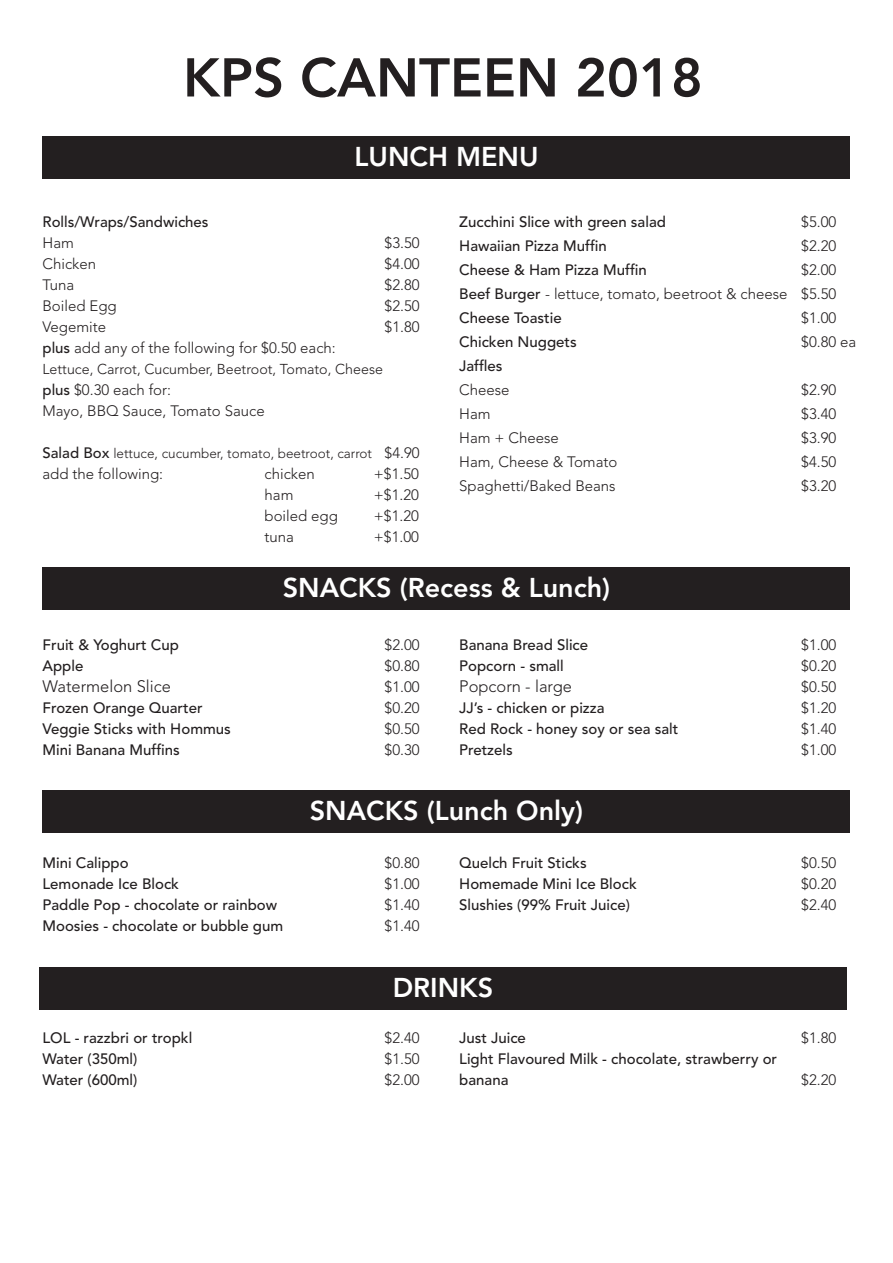
<style>
.page{position:relative;width:893px;height:1263px;background:#fff}
.page>*{position:absolute;margin:0;border:0;box-sizing:border-box;transform-origin:0 0}
.t1{font:800 54px "Avenir";color:#231f20}
.t2{font:800 27px "Avenir";color:#fff}
.t3{font:300 16.5px "Avenir";color:#231f20}
.t4{font:500 15px "Avenir";color:#231f20}
.t5{font:300 15px "Avenir";color:#231f20}
.t6{font:300 14.25px "Avenir";color:#231f20}
.t7{font:300 13.5px "Avenir";color:#231f20}
.s1{font-weight:500}
.s2{font-weight:500;font-size:15px}
.s3{font-size:15px}
</style>
<div class="page">
<div style="left:43px;top:136px;width:807px;height:43px;background:#231f20"></div>
<div style="left:43px;top:567px;width:807px;height:43px;background:#231f20"></div>
<div style="left:43px;top:790px;width:807px;height:42px;background:#231f20"></div>
<div style="left:39px;top:967px;width:808px;height:42px;background:#231f20"></div>
<p class="t1" style="left:183px;top:46px;width:521px">KPS CANTEEN 2018</p>
<p class="t2" style="left:354px;top:141px;width:185px">LUNCH MENU</p>
<p class="t4" style="left:43px;top:213px;width:168px">Rolls/Wraps/Sandwiches</p>
<p class="t5" style="left:43px;top:234px;width:33px">Ham</p>
<p class="t5" style="left:385px;top:234px;width:37px">$3.50</p>
<p class="t5" style="left:43px;top:255px;width:55px">Chicken</p>
<p class="t5" style="left:385px;top:255px;width:37px">$4.00</p>
<p class="t5" style="left:43px;top:276px;width:33px">Tuna</p>
<p class="t5" style="left:385px;top:276px;width:37px">$2.80</p>
<p class="t5" style="left:43px;top:297px;width:76px">Boiled Egg</p>
<p class="t5" style="left:385px;top:297px;width:37px">$2.50</p>
<p class="t5" style="left:43px;top:318px;width:65px">Vegemite</p>
<p class="t5" style="left:385px;top:318px;width:37px">$1.80</p>
<p class="t5" style="left:43px;top:339px;width:295px"><span class="s1">plus</span> add any of the following for $0.50 each:</p>
<p class="t6" style="left:43px;top:360px;width:342px">Lettuce, Carrot, Cucumber, Beetroot, Tomato, Cheese</p>
<p class="t5" style="left:43px;top:381px;width:130px"><span class="s1">plus</span> $0.30 each for:</p>
<p class="t5" style="left:43px;top:402px;width:224px">Mayo, BBQ Sauce, Tomato Sauce</p>
<p class="t7" style="left:43px;top:445px;width:379px"><span class="s2">Salad Box</span> lettuce, cucumber, tomato, beetroot, carrot <span class="s3">$4.90</span></p>
<p class="t5" style="left:43px;top:465px;width:122px">add the following:</p>
<p class="t5" style="left:265px;top:465px;width:52px">chicken</p>
<p class="t5" style="left:374px;top:465px;width:47px">+$1.50</p>
<p class="t5" style="left:265px;top:486px;width:30px">ham</p>
<p class="t5" style="left:374px;top:486px;width:47px">+$1.20</p>
<p class="t5" style="left:265px;top:507px;width:75px">boiled egg</p>
<p class="t5" style="left:374px;top:507px;width:47px">+$1.20</p>
<p class="t5" style="left:265px;top:528px;width:31px">tuna</p>
<p class="t5" style="left:374px;top:528px;width:47px">+$1.00</p>
<p class="t4" style="left:459px;top:213px;width:208px">Zucchini Slice with green salad</p>
<p class="t5" style="left:801px;top:213px;width:37px">$5.00</p>
<p class="t4" style="left:459px;top:237px;width:149px">Hawaiian Pizza Muffin</p>
<p class="t5" style="left:801px;top:237px;width:37px">$2.20</p>
<p class="t4" style="left:459px;top:261px;width:189px">Cheese &amp; Ham Pizza Muffin</p>
<p class="t5" style="left:801px;top:261px;width:37px">$2.00</p>
<p class="t5" style="left:459px;top:285px;width:379px"><span class="s1">Beef Burger</span> - lettuce, tomato, beetroot &amp; cheese $5.50</p>
<p class="t4" style="left:459px;top:309px;width:104px">Cheese Toastie</p>
<p class="t5" style="left:801px;top:309px;width:37px">$1.00</p>
<p class="t4" style="left:459px;top:333px;width:119px">Chicken Nuggets</p>
<p class="t5" style="left:801px;top:333px;width:57px">$0.80 ea</p>
<p class="t4" style="left:459px;top:357px;width:45px">Jaffles</p>
<p class="t5" style="left:459px;top:381px;width:52px">Cheese</p>
<p class="t5" style="left:801px;top:381px;width:37px">$2.90</p>
<p class="t5" style="left:459px;top:405px;width:33px">Ham</p>
<p class="t5" style="left:801px;top:405px;width:37px">$3.40</p>
<p class="t5" style="left:459px;top:429px;width:101px">Ham + Cheese</p>
<p class="t5" style="left:801px;top:429px;width:37px">$3.90</p>
<p class="t5" style="left:459px;top:453px;width:160px">Ham, Cheese &amp; Tomato</p>
<p class="t5" style="left:801px;top:453px;width:37px">$4.50</p>
<p class="t5" style="left:459px;top:477px;width:158px">Spaghetti/Baked Beans</p>
<p class="t5" style="left:801px;top:477px;width:37px">$3.20</p>
<p class="t2" style="left:283px;top:572px;width:329px">SNACKS (Recess &amp; Lunch)</p>
<p class="t4" style="left:43px;top:636px;width:138px">Fruit &amp; Yoghurt Cup</p>
<p class="t5" style="left:385px;top:636px;width:37px">$2.00</p>
<p class="t4" style="left:43px;top:657px;width:42px">Apple</p>
<p class="t5" style="left:385px;top:657px;width:37px">$0.80</p>
<p class="t3" style="left:43px;top:677px;width:130px">Watermelon Slice</p>
<p class="t5" style="left:385px;top:678px;width:37px">$1.00</p>
<p class="t4" style="left:43px;top:699px;width:162px">Frozen Orange Quarter</p>
<p class="t5" style="left:385px;top:699px;width:37px">$0.20</p>
<p class="t4" style="left:43px;top:720px;width:190px">Veggie Sticks with Hommus</p>
<p class="t5" style="left:385px;top:720px;width:37px">$0.50</p>
<p class="t4" style="left:43px;top:741px;width:139px">Mini Banana Muffins</p>
<p class="t5" style="left:385px;top:741px;width:37px">$0.30</p>
<p class="t4" style="left:459px;top:636px;width:130px">Banana Bread Slice</p>
<p class="t5" style="left:801px;top:636px;width:37px">$1.00</p>
<p class="t4" style="left:459px;top:657px;width:106px">Popcorn - small</p>
<p class="t5" style="left:801px;top:657px;width:37px">$0.20</p>
<p class="t3" style="left:459px;top:677px;width:114px">Popcorn - large</p>
<p class="t5" style="left:801px;top:678px;width:37px">$0.50</p>
<p class="t4" style="left:459px;top:699px;width:147px">JJ’s - chicken or pizza</p>
<p class="t5" style="left:801px;top:699px;width:37px">$1.20</p>
<p class="t4" style="left:459px;top:720px;width:221px">Red Rock - honey soy or sea salt</p>
<p class="t5" style="left:801px;top:720px;width:37px">$1.40</p>
<p class="t4" style="left:459px;top:741px;width:55px">Pretzels</p>
<p class="t5" style="left:801px;top:741px;width:37px">$1.00</p>
<p class="t2" style="left:310px;top:795px;width:275px">SNACKS (Lunch Only)</p>
<p class="t4" style="left:43px;top:854px;width:88px">Mini Calippo</p>
<p class="t5" style="left:385px;top:854px;width:37px">$0.80</p>
<p class="t4" style="left:43px;top:875px;width:138px">Lemonade Ice Block</p>
<p class="t5" style="left:385px;top:875px;width:37px">$1.00</p>
<p class="t4" style="left:43px;top:896px;width:236px">Paddle Pop - chocolate or rainbow</p>
<p class="t5" style="left:385px;top:896px;width:37px">$1.40</p>
<p class="t4" style="left:43px;top:917px;width:242px">Moosies - chocolate or bubble gum</p>
<p class="t5" style="left:385px;top:917px;width:37px">$1.40</p>
<p class="t4" style="left:459px;top:854px;width:129px">Quelch Fruit Sticks</p>
<p class="t5" style="left:801px;top:854px;width:37px">$0.50</p>
<p class="t4" style="left:459px;top:875px;width:179px">Homemade Mini Ice Block</p>
<p class="t5" style="left:801px;top:875px;width:37px">$0.20</p>
<p class="t4" style="left:459px;top:896px;width:172px">Slushies (99% Fruit Juice)</p>
<p class="t5" style="left:801px;top:896px;width:37px">$2.40</p>
<p class="t2" style="left:393px;top:972px;width:102px">DRINKS</p>
<p class="t4" style="left:459px;top:1029px;width:68px">Just Juice</p>
<p class="t5" style="left:801px;top:1029px;width:37px">$1.80</p>
<p class="t4" style="left:459px;top:1050px;width:319px">Light Flavoured Milk - chocolate, strawberry or</p>
<p class="t4" style="left:459px;top:1071px;width:51px">banana</p>
<p class="t5" style="left:801px;top:1071px;width:37px">$2.20</p>
<p class="t4" style="left:43px;top:1029px;width:151px">LOL - razzbri or tropkl</p>
<p class="t5" style="left:385px;top:1029px;width:37px">$2.40</p>
<p class="t4" style="left:43px;top:1050px;width:96px">Water (350ml)</p>
<p class="t5" style="left:385px;top:1050px;width:37px">$1.50</p>
<p class="t4" style="left:43px;top:1071px;width:96px">Water (600ml)</p>
<p class="t5" style="left:385px;top:1071px;width:37px">$2.00</p>
</div>
